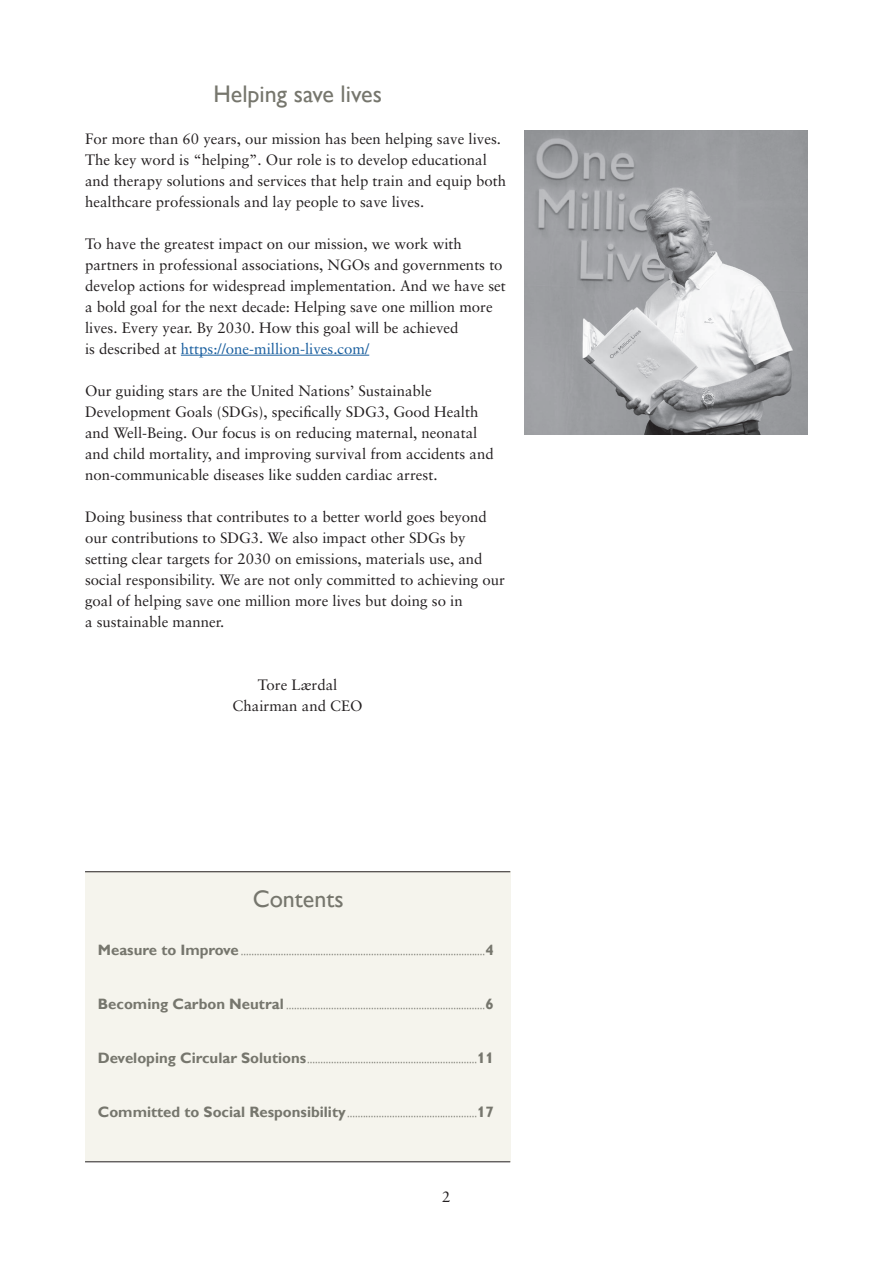
<style>
.page{position:relative;width:893px;height:1263px;background:#fff}
.page>*{position:absolute;margin:0;border:0;box-sizing:border-box;transform-origin:0 0}
.t1{font:24px "Gill Alt One";color:#76766d}
.t2{font:15px/21px "Sabon";color:#231f20}
.t3{font:300 15px "Gill Alt One";color:#76766d}
.s1{color:#175d9e}
.s2{font-weight:700}
</style>
<div class="page">
<img style="left:524px;top:130px;width:284px;height:304px">
<div style="left:85px;top:872px;width:425px;height:290px;background:#f5f4ed"></div>
<hr style="left:181px;top:355px;width:188px;height:1px;background:#175d9e">
<hr style="left:85px;top:871px;width:425px;height:1px;background:#231f20">
<hr style="left:85px;top:1161px;width:425px;height:1px;background:#231f20">
<h1 class="t1" style="left:213px;top:80px;width:170px">Helping save lives</h1>
<p class="t2" style="left:85px;top:128px;width:422px">For more than 60 years, our mission has been helping save lives.<br>The key word is “helping”. Our role is to develop educational and therapy solutions and services that help train and equip both healthcare professionals and lay people to save lives.</p>
<p class="t2" style="left:85px;top:233px;width:422px">To have the greatest impact on our mission, we work with partners in professional associations, NGOs and governments to develop actions for widespread implementation. And we have set a bold goal for the next decade: Helping save one million more lives. Every year. By 2030. How this goal will be achieved<br>is described at <span class="s1">https://one-million-lives.com/</span></p>
<p class="t2" style="left:85px;top:380px;width:410px">Our guiding stars are the United Nations’ Sustainable Development Goals (SDGs), specifically SDG3, Good Health and Well-Being. Our focus is on reducing maternal, neonatal and child mortality, and improving survival from accidents and non-communicable diseases like sudden cardiac arrest.</p>
<p class="t2" style="left:85px;top:506px;width:422px">Doing business that contributes to a better world goes beyond our contributions to SDG3. We also impact other SDGs by setting clear targets for 2030 on emissions, materials use, and social responsibility. We are not only committed to achieving our goal of helping save one million more lives but doing so in<br>a sustainable manner.</p>
<p class="t2" style="left:233px;top:674px;width:132px;text-align:center">Tore Lærdal<br>Chairman and CEO</p>
<h1 class="t1" style="left:253px;top:885px;width:92px">Contents</h1>
<p class="t3" style="left:98px;top:941px;width:397px"><span class="s2">Measure to Improve</span> ............................................................................................<span class="s2">4</span></p>
<p class="t3" style="left:98px;top:995px;width:397px"><span class="s2">Becoming Carbon Neutral</span> ...........................................................................<span class="s2">6</span></p>
<p class="t3" style="left:98px;top:1049px;width:398px"><span class="s2">Developing Circular Solutions</span>................................................................<span class="s2">11</span></p>
<p class="t3" style="left:98px;top:1103px;width:397px"><span class="s2">Committed to Social Responsibility</span>.................................................<span class="s2">17</span></p>
<p class="t2" style="left:442px;top:1186px;width:10px">2</p>
</div>
